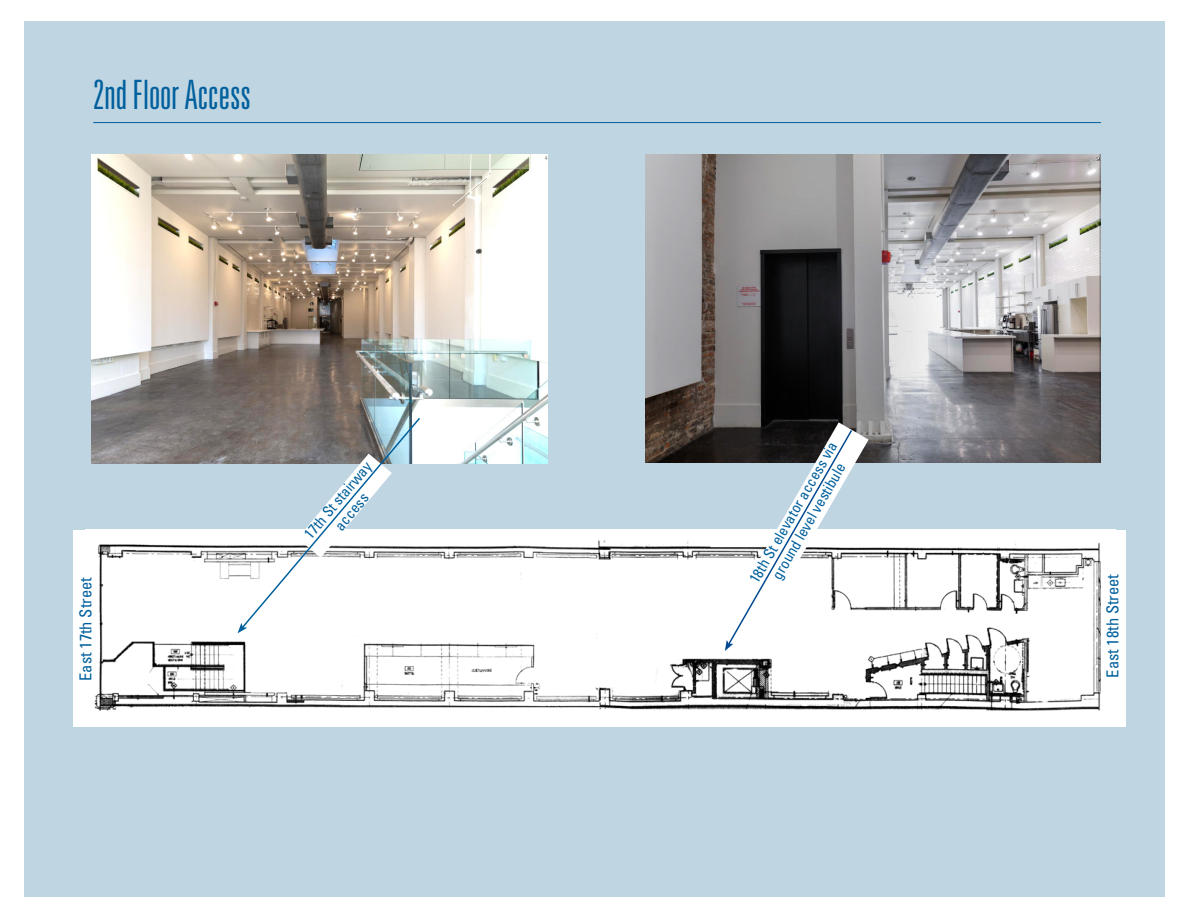
<style>
.page{position:relative;width:1188px;height:918px;background:#fff}
.page>*{position:absolute;margin:0;border:0;box-sizing:border-box;transform-origin:0 0}
.t1{font:300 ultra-condensed 40.5px "Univers LT Std";color:#00609d}
.t2{font:condensed 16.5px "Univers LT Std";color:#00609d}
.t3{font:condensed 15px/18px "Univers LT Std";color:#00609d;text-align:center}
</style>
<div class="page">
<div style="left:24px;top:21px;width:1140px;height:876px;background:#c0d5e2"></div>
<hr style="left:93px;top:122px;width:1008px;height:1px;background:#00609d">
<div style="left:73px;top:530px;width:1053px;height:196px;background:#fff"></div>
<img style="left:94px;top:540px;width:1007px;height:171px">
<img style="left:92px;top:155px;width:456px;height:309px">
<img style="left:645px;top:155px;width:456px;height:307px">
<svg style="left:725px;top:422px;width:144px;height:229px"></svg>
<svg style="left:238px;top:416px;width:184px;height:217px"></svg>
<p class="t1" style="left:93px;top:74px;width:159px">2nd Floor Access</p>
<p class="t3" style="left:745px;top:577px;width:162px;rotate:-60deg">18th St elevator access via ground level vestibule</p>
<p class="t3" style="left:300px;top:531px;width:97px;rotate:-50deg">17th St stairway access</p>
<p class="t2" style="left:75px;top:681px;width:105px;rotate:-90deg">East 17th Street</p>
<p class="t2" style="left:1102px;top:678px;width:105px;rotate:-90deg">East 18th Street</p>
</div>
